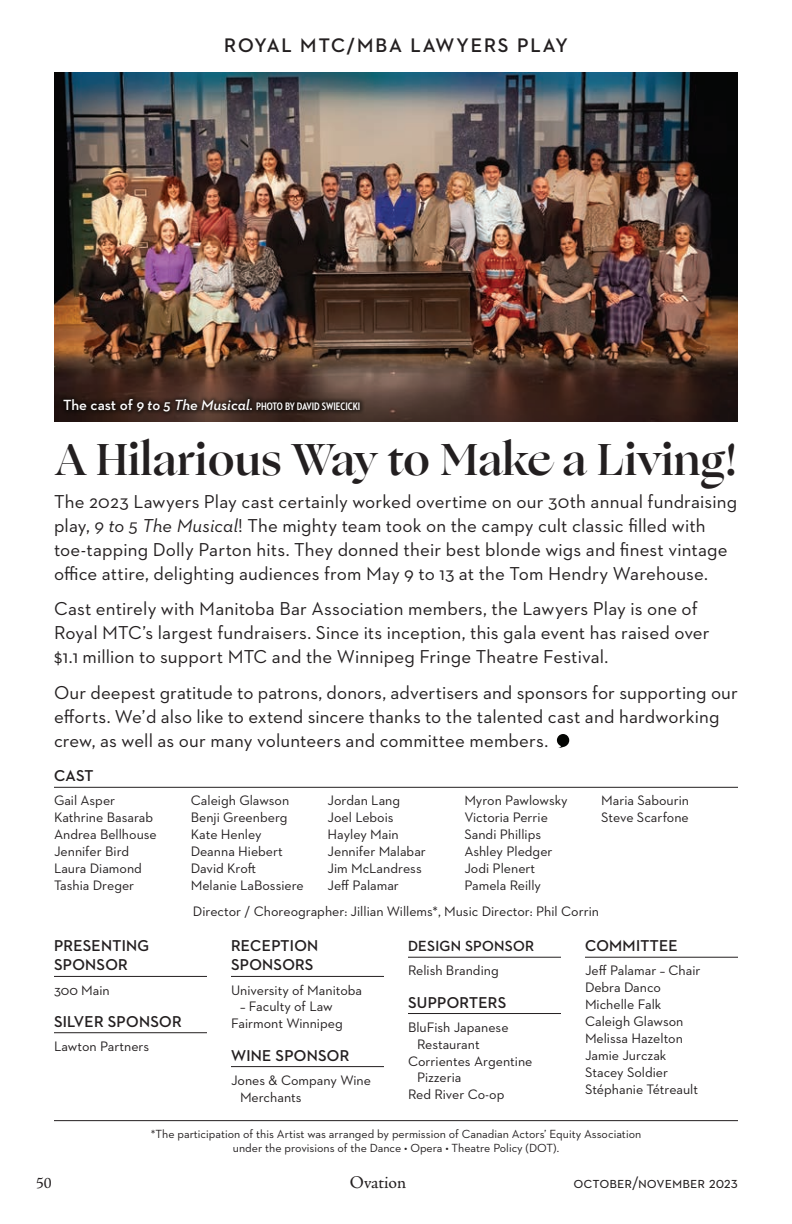
<style>
.page{position:relative;width:792px;height:1224px;background:#fff}
.page>*{position:absolute;margin:0;border:0;box-sizing:border-box;transform-origin:0 0}
.t1{font:700 44px "Ogg";letter-spacing:.02em;color:#231f20}
.t2{font:700 20px "Neutraface 2 Display";letter-spacing:.1em;color:#231f20}
.t3{font:19px/24px "Neutraface 2 Text";letter-spacing:.005em;color:#231f20}
.t4{font:18px "Adobe Jenson Pro";letter-spacing:-.005em;color:#231f20}
.t5{font:700 16px/19.2px "Neutraface 2 Display";letter-spacing:.02em;color:#231f20}
.t6{font:16px "Neutraface 2 Text";color:#231f20}
.t7{font:16px "Adobe Jenson Pro";color:#231f20}
.t8{font:700 15px "Neutraface 2 Display";letter-spacing:.02em;color:#231f20}
.t9{font:14px/17px "Neutraface 2 Text";color:#231f20}
.t10{font:12px/14.4px "Neutraface 2 Text";color:#231f20;text-align:center}
.t11{font:700 11px "Neutraface 2 Condensed";color:#fff}
.s1{font-family:"Neutraface 2 Text";font-weight:600;font-size:15px}
.s2{font-family:"Neutraface 2 Text";font-weight:600;font-style:italic;font-size:15px}
.s3{font-style:italic}
</style>
<div class="page">
<img style="left:54px;top:72px;width:684px;height:349px">
<svg style="left:557px;top:734px;width:12px;height:14px"></svg>
<hr style="left:54px;top:1120px;width:684px;height:1px;background:#231f20">
<hr style="left:54px;top:787px;width:684px;height:1px;background:#231f20">
<hr style="left:54px;top:976px;width:153px;height:1px;background:#231f20">
<hr style="left:54px;top:1032px;width:153px;height:1px;background:#231f20">
<hr style="left:231px;top:976px;width:153px;height:1px;background:#231f20">
<hr style="left:231px;top:1066px;width:153px;height:1px;background:#231f20">
<hr style="left:408px;top:957px;width:153px;height:1px;background:#231f20">
<hr style="left:408px;top:1013px;width:153px;height:1px;background:#231f20">
<hr style="left:585px;top:957px;width:153px;height:1px;background:#231f20">
<div style="left:58px;top:394px;width:307px;height:23px;background:#040503;opacity:.46"></div>
<p class="t2" style="left:224px;top:34px;width:345px">ROYAL MTC/MBA LAWYERS PLAY</p>
<p class="t11" style="left:63px;top:400px;width:299px"><span class="s1">The cast of</span> <span class="s2">9 to 5 The Musical.</span> PHOTO BY DAVID SWIECICKI</p>
<h1 class="t1" style="left:55px;top:430px;width:683px">A Hilarious Way to Make a Living!</h1>
<p class="t3" style="left:54px;top:489px;width:685px">The 2023 Lawyers Play cast certainly worked overtime on our 30th annual fundraising play, <span class="s3">9 to 5 The Musical</span>! The mighty team took on the campy cult classic filled with toe-tapping Dolly Parton hits. They donned their best blonde wigs and finest vintage office attire, delighting audiences from May 9 to 13 at the Tom Hendry Warehouse.</p>
<p class="t3" style="left:54px;top:597px;width:657px">Cast entirely with Manitoba Bar Association members, the Lawyers Play is one of<br>Royal MTC’s largest fundraisers. Since its inception, this gala event has raised over $1.1 million to support MTC and the Winnipeg Fringe Theatre Festival.</p>
<p class="t3" style="left:54px;top:680px;width:685px">Our deepest gratitude to patrons, donors, advertisers and sponsors for supporting our efforts. We’d also like to extend sincere thanks to the talented cast and hardworking crew, as well as our many volunteers and committee members.</p>
<p class="t5" style="left:54px;top:767px;width:41px">CAST</p>
<p class="t9" style="left:54px;top:792px;width:104px">Gail Asper<br>Kathrine Basarab<br>Andrea Bellhouse<br>Jennifer Bird<br>Laura Diamond<br>Tashia Dreger</p>
<p class="t9" style="left:191px;top:792px;width:115px">Caleigh Glawson<br>Benji Greenberg<br>Kate Henley<br>Deanna Hiebert<br>David Kroft<br>Melanie LaBossiere</p>
<p class="t9" style="left:328px;top:792px;width:100px">Jordan Lang<br>Joel Lebois<br>Hayley Main<br>Jennifer Malabar<br>Jim McLandress<br>Jeff Palamar</p>
<p class="t9" style="left:464px;top:792px;width:105px">Myron Pawlowsky<br>Victoria Perrie<br>Sandi Phillips<br>Ashley Pledger<br>Jodi Plenert<br>Pamela Reilly</p>
<p class="t9" style="left:601px;top:792px;width:89px">Maria Sabourin<br>Steve Scarfone</p>
<p class="t9" style="left:193px;top:903px;width:408px">Director / Choreographer: Jillian Willems*, Music Director: Phil Corrin</p>
<p class="t5" style="left:54px;top:936px;width:97px">PRESENTING<br>SPONSOR</p>
<p class="t9" style="left:54px;top:981px;width:57px">300 Main</p>
<p class="t5" style="left:54px;top:1012px;width:129px">SILVER SPONSOR</p>
<p class="t9" style="left:54px;top:1037px;width:97px">Lawton Partners</p>
<p class="t5" style="left:585px;top:936px;width:94px">COMMITTEE</p>
<p class="t9" style="left:585px;top:962px;width:117px">Jeff Palamar – Chair<br>Debra Danco<br>Michelle Falk<br>Caleigh Glawson<br>Melissa Hazelton<br>Jamie Jurczak<br>Stacey Soldier<br>Stéphanie Tétreault</p>
<p class="t5" style="left:231px;top:936px;width:89px">RECEPTION<br>SPONSORS</p>
<p class="t9" style="left:231px;top:981px;width:133px">University of Manitoba</p>
<p class="t9" style="left:231px;top:998px;width:113px;text-align:center">– Faculty of Law<br>Fairmont Winnipeg</p>
<p class="t5" style="left:231px;top:1046px;width:120px">WINE SPONSOR</p>
<p class="t9" style="left:240px;top:1071px;width:132px;text-indent:-9px">Jones &amp; Company Wine<br>Merchants</p>
<p class="t8" style="left:408px;top:938px;width:128px">DESIGN SPONSOR</p>
<p class="t9" style="left:408px;top:962px;width:92px">Relish Branding</p>
<p class="t5" style="left:408px;top:993px;width:100px">SUPPORTERS</p>
<p class="t9" style="left:408px;top:1018px;width:102px">BluFish Japanese</p>
<p class="t9" style="left:417px;top:1035px;width:64px">Restaurant</p>
<p class="t9" style="left:408px;top:1052px;width:126px">Corrientes Argentine</p>
<p class="t9" style="left:417px;top:1069px;width:46px">Pizzeria</p>
<p class="t9" style="left:408px;top:1086px;width:98px">Red River Co-op</p>
<p class="t10" style="left:151px;top:1127px;width:492px">*The participation of this Artist was arranged by permission of Canadian Actors’ Equity Association under the provisions of the Dance • Opera • Theatre Policy (DOT).</p>
<p class="t7" style="left:36px;top:1174px;width:17px">50</p>
<p class="t4" style="left:350px;top:1172px;width:58px">Ovation</p>
<p class="t6" style="left:574px;top:1173px;width:166px">october/november 2023</p>
</div>
